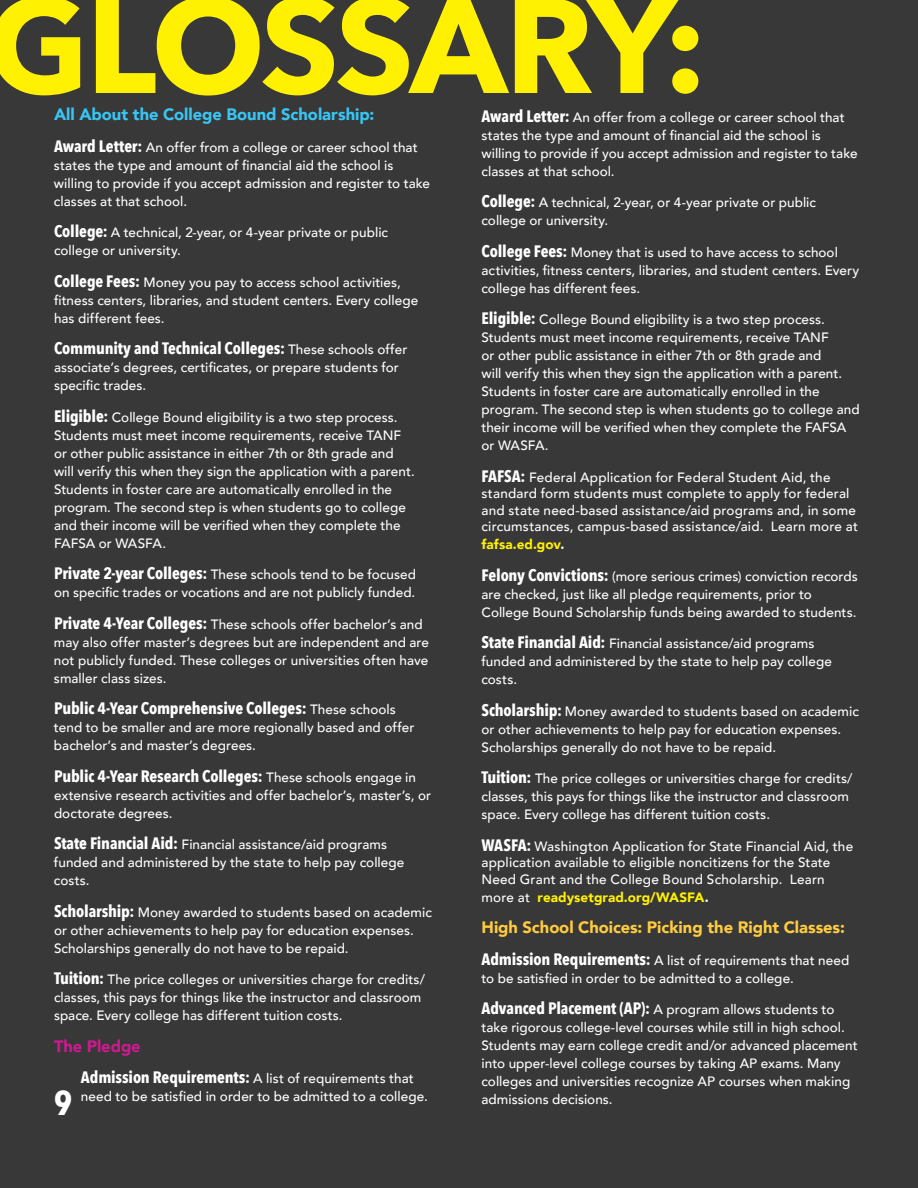
<style>
.page{position:relative;width:918px;height:1188px;background:#383839}
.page>*{position:absolute;margin:0;border:0;box-sizing:border-box;transform-origin:0 0}
.t1{font:700 133.5px "Avenir Next";letter-spacing:-.03em;color:#fff101}
.t2{font:700 34.5px "Avenir Next Condensed";color:#fff}
.t3{font:700 16.5px "Avenir Next Condensed";letter-spacing:-.01em;color:#fff}
.t4{font:900 16.5px "Avenir";letter-spacing:-.005em;color:#fecc3e}
.t5{font:900 16.5px "Avenir";color:#38c6f4}
.t6{font:900 16.5px "Avenir";letter-spacing:-.005em;color:#cc1a8e}
.t7{font:500 13.5px/18px "Avenir";letter-spacing:.005em;color:#fff}
.t8{font:900 13.5px "Avenir";letter-spacing:.005em;color:#fff101}
.s1{font-family:"Avenir Next Condensed";font-weight:700;font-size:16.5px}
.s2{font-family:"Avenir";font-weight:500;font-size:13.5px}
.s3{color:#fff}
.s4{font-weight:500;color:#fff}
</style>
<div class="page">
<h1 class="t1" style="left:-14px;top:-69px;width:722px">GLOSSARY:</h1>
<p class="t5" style="left:54px;top:101px;width:322px">All About the College Bound Scholarship:</p>
<p class="t7" style="left:54px;top:137px;width:378px"><span class="s1">Award Letter:</span> An offer from a college or career school that states the type and amount of financial aid the school is willing to provide if you accept admission and register to take classes at that school.</p>
<p class="t7" style="left:54px;top:223px;width:336px"><span class="s1">College:</span> A technical, 2-year, or 4-year private or public college or university.</p>
<p class="t7" style="left:54px;top:272px;width:366px"><span class="s1">College Fees:</span> Money you pay to access school activities, fitness centers, libraries, and student centers. Every college has different fees.</p>
<p class="t3" style="left:54px;top:339px;width:355px">Community and Technical Colleges: <span class="s2">These schools offer</span></p>
<p class="t7" style="left:54px;top:358px;width:346px">associate’s degrees, certificates, or prepare students for specific trades.</p>
<p class="t7" style="left:54px;top:407px;width:362px"><span class="s1">Eligible:</span> College Bound eligibility is a two step process.<br>Students must meet income requirements, receive TANF or other public assistance in either 7th or 8th grade and will verify this when they sign the application with a parent.<br>Students in foster care are automatically enrolled in the program. The second step is when students go to college and their income will be verified when they complete the FAFSA or WASFA.</p>
<p class="t7" style="left:54px;top:565px;width:363px"><span class="s1">Private 2-year Colleges:</span> These schools tend to be focused on specific trades or vocations and are not publicly funded.</p>
<p class="t7" style="left:54px;top:614px;width:377px"><span class="s1">Private 4-Year Colleges:</span> These schools offer bachelor’s and may also offer master’s degrees but are independent and are not publicly funded. These colleges or universities often have smaller class sizes.</p>
<p class="t3" style="left:54px;top:699px;width:343px">Public 4-Year Comprehensive Colleges: <span class="s2">These schools</span></p>
<p class="t7" style="left:54px;top:718px;width:362px">tend to be smaller and are more regionally based and offer bachelor’s and master’s degrees.</p>
<p class="t3" style="left:54px;top:766px;width:364px">Public 4-Year Research Colleges: <span class="s2">These schools engage in</span></p>
<p class="t7" style="left:54px;top:785px;width:379px">extensive research activities and offer bachelor’s, master’s, or doctorate degrees.</p>
<p class="t7" style="left:54px;top:835px;width:352px"><span class="s1">State Financial Aid:</span> Financial assistance/aid programs funded and administered by the state to help pay college costs.</p>
<p class="t7" style="left:54px;top:902px;width:379px"><span class="s1">Scholarship:</span> Money awarded to students based on academic or other achievements to help pay for education expenses.<br>Scholarships generally do not have to be repaid.</p>
<p class="t7" style="left:54px;top:970px;width:373px"><span class="s1">Tuition:</span> The price colleges or universities charge for credits/ classes, this pays for things like the instructor and classroom space. Every college has different tuition costs.</p>
<p class="t6" style="left:54px;top:1032px;width:88px">The Pledge</p>
<p class="t7" style="left:81px;top:1069px;width:348px"><span class="s1">Admission Requirements:</span> A list of requirements that need to be satisfied in order to be admitted to a college.</p>
<p class="t7" style="left:481px;top:108px;width:378px"><span class="s1">Award Letter:</span> An offer from a college or career school that states the type and amount of financial aid the school is willing to provide if you accept admission and register to take classes at that school.</p>
<p class="t7" style="left:482px;top:193px;width:336px"><span class="s1">College:</span> A technical, 2-year, or 4-year private or public college or university.</p>
<p class="t7" style="left:482px;top:243px;width:379px"><span class="s1">College Fees:</span> Money that is used to have access to school activities, fitness centers, libraries, and student centers. Every college has different fees.</p>
<p class="t7" style="left:482px;top:310px;width:380px"><span class="s1">Eligible:</span> College Bound eligibility is a two step process.<br>Students must meet income requirements, receive TANF<br>or other public assistance in either 7th or 8th grade and<br>will verify this when they sign the application with a parent.<br>Students in foster care are automatically enrolled in the program. The second step is when students go to college and their income will be verified when they complete the FAFSA or WASFA.</p>
<p class="t7" style="left:482px;top:468px;width:378px;line-height:16.5px"><span class="s1">FAFSA:</span> Federal Application for Federal Student Aid, the standard form students must complete to apply for federal and state need-based assistance/aid programs and, in some circumstances, campus-based assistance/aid. Learn more at</p>
<p class="t8" style="left:482px;top:533px;width:84px">fafsa.ed.gov<span class="s3">.</span></p>
<p class="t7" style="left:481px;top:567px;width:378px"><span class="s1">Felony Convictions:</span> (more serious crimes) conviction records are checked, just like all pledge requirements, prior to<br>College Bound Scholarship funds being awarded to students.</p>
<p class="t7" style="left:481px;top:634px;width:352px"><span class="s1">State Financial Aid:</span> Financial assistance/aid programs funded and administered by the state to help pay college costs.</p>
<p class="t7" style="left:481px;top:702px;width:379px"><span class="s1">Scholarship:</span> Money awarded to students based on academic or other achievements to help pay for education expenses.<br>Scholarships generally do not have to be repaid.</p>
<p class="t7" style="left:482px;top:769px;width:373px"><span class="s1">Tuition:</span> The price colleges or universities charge for credits/ classes, this pays for things like the instructor and classroom space. Every college has different tuition costs.</p>
<p class="t7" style="left:482px;top:837px;width:373px;line-height:16.5px"><span class="s1">WASFA:</span> Washington Application for State Financial Aid, the application available to eligible noncitizens for the State<br>Need Grant and the College Bound Scholarship. Learn</p>
<p class="t8" style="left:482px;top:886px;width:229px"><span class="s4">more at</span> readysetgrad.org/WASFA<span class="s3">.</span></p>
<p class="t4" style="left:482px;top:914px;width:365px">High School Choices: Picking the Right Classes:</p>
<p class="t7" style="left:482px;top:951px;width:369px"><span class="s1">Admission Requirements:</span> A list of requirements that need to be satisfied in order to be admitted to a college.</p>
<p class="t7" style="left:481px;top:1000px;width:378px"><span class="s1">Advanced Placement (AP):</span> A program allows students to take rigorous college-level courses while still in high school.<br>Students may earn college credit and/or advanced placement into upper-level college courses by taking AP exams. Many colleges and universities recognize AP courses when making admissions decisions.</p>
<h2 class="t2" style="left:54px;top:1081px;width:20px">9</h2>
</div>
